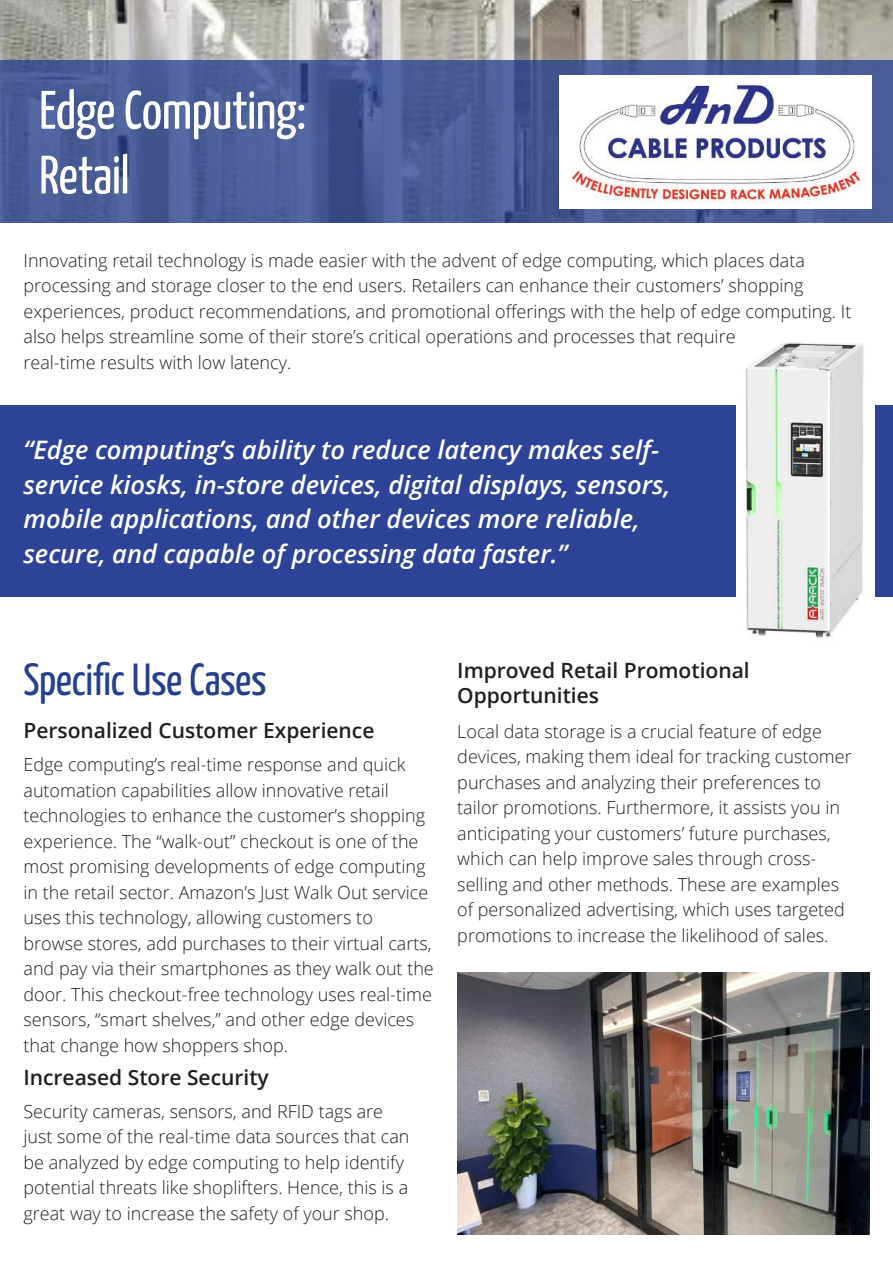
<style>
.page{position:relative;width:893px;height:1263px;background:#fff}
.page>*{position:absolute;margin:0;border:0;box-sizing:border-box;transform-origin:0 0}
.t1{font:54px/64.8px "Yanone Kaffeesatz";letter-spacing:-.015em;color:#fff}
.t2{font:45px "Yanone Kaffeesatz";letter-spacing:-.01em;color:#24408e}
.t3{font:italic 600 25.5px/34.5px "Open Sans";color:#fff}
.t4{font:600 21px/25.5px "Open Sans";color:#221f1f}
.t5{font:300 18px/25.5px "Open Sans";color:#221f1f}
</style>
<div class="page">
<div style="left:0;top:406px;width:893px;height:191px;background:#2d4398"></div>
<div style="left:736px;top:339px;width:139px;height:306px;background:#fff"></div>
<img style="left:745px;top:342px;width:119px;height:296px">
<img style="left:0;top:0;width:893px;height:61px">
<svg style="left:0;top:61px;width:893px;height:162px;background:#485c95"></svg>
<img style="left:559px;top:75px;width:312px;height:133px">
<img style="left:457px;top:972px;width:412px;height:262px">
<h1 class="t1" style="left:39px;top:82px;width:269px">Edge Computing:<br>Retail</h1>
<p class="t5" style="left:23px;top:249px;width:829px">Innovating retail technology is made easier with the advent of edge computing, which places data processing and storage closer to the end users. Retailers can enhance their customers’ shopping experiences, product recommendations, and promotional o昀昀erings with the help of edge computing. It also helps streamline some of their store’s critical operations and processes that require<br>real-time results with low latency.</p>
<h3 class="t3" style="left:23px;top:435px;width:648px">“Edge computing’s ability to reduce latency makes self&shy;service kiosks, in-store devices, digital displays, sensors, mobile applications, and other devices more reliable, secure, and capable of processing data faster.”</h3>
<h2 class="t2" style="left:23px;top:661px;width:245px">Specific Use Cases</h2>
<p class="t4" style="left:23px;top:720px;width:352px">Personalized Customer Experience</p>
<p class="t5" style="left:23px;top:753px;width:412px">Edge computing’s real-time response and quick automation capabilities allow innovative retail technologies to enhance the customer’s shopping experience. The “walk-out” checkout is one of the most promising developments of edge computing in the retail sector. Amazon’s Just Walk Out service uses this technology, allowing customers to browse stores, add purchases to their virtual carts, and pay via their smartphones as they walk out the door. This checkout-free technology uses real-time sensors, “smart shelves,” and other edge devices that change how shoppers shop.</p>
<p class="t4" style="left:23px;top:1066px;width:247px">Increased Store Security</p>
<p class="t5" style="left:23px;top:1100px;width:388px">Security cameras, sensors, and RFID tags are just some of the real-time data sources that can be analyzed by edge computing to help identify potential threats like shoplifters. Hence, this is a great way to increase the safety of your shop.</p>
<p class="t4" style="left:457px;top:659px;width:294px">Improved Retail Promotional<br>Opportunities</p>
<p class="t5" style="left:457px;top:720px;width:396px">Local data storage is a crucial feature of edge devices, making them ideal for tracking customer purchases and analyzing their preferences to tailor promotions. Furthermore, it assists you in anticipating your customers’ future purchases, which can help improve sales through cross&shy;selling and other methods. These are examples of personalized advertising, which uses targeted promotions to increase the likelihood of sales.</p>
</div>
